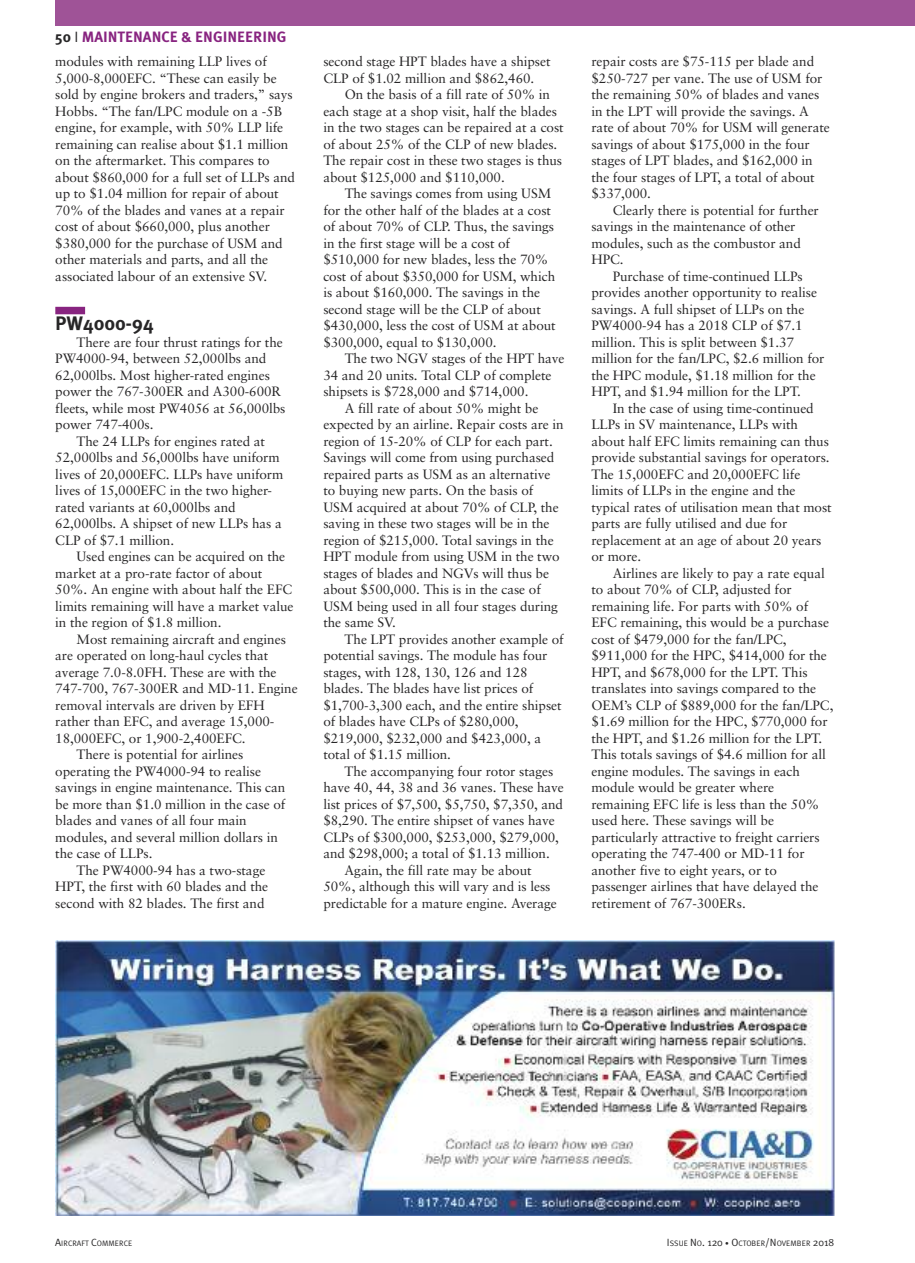
<style>
.page{position:relative;width:915px;height:1263px;background:#fff}
.page>*{position:absolute;margin:0;border:0;box-sizing:border-box;transform-origin:0 0}
.t1{font:700 19.5px "Meta Plus";letter-spacing:-.005em;color:#272627}
.t2{font:700 15px "Meta Plus";color:#882480}
.t3{font:13.5px/16.5px "Sabon";letter-spacing:-.005em;color:#272627}
.t4{font:7.8px "Meta Plus Normal";letter-spacing:.005em;color:#272627}
.s1{color:#272627}
.s2{font-family:"Meta Plus Normal";font-weight:400;color:#272627}
.s3{font-size:10.5px}
.s4{font-size:7.5px}
</style>
<div class="page">
<div style="left:55px;top:307px;width:30px;height:7px;background:#882480"></div>
<div style="left:55px;top:0;width:859px;height:26px;background:#9f5397"></div>
<img style="left:56px;top:941px;width:778px;height:274px">
<p class="t2" style="left:55px;top:28px;width:233px"><span class="s1">50</span> <span class="s2">I</span> MAINTENANCE &amp; ENGINEERING</p>
<p class="t3" style="left:55px;top:54px;width:241px">modules with remaining LLP lives of 5,000-8,000EFC. “These can easily be sold by engine brokers and traders,” says Hobbs. “The fan/LPC module on a -5B engine, for example, with 50% LLP life remaining can realise about $1.1 million on the aftermarket. This compares to about $860,000 for a full set of LLPs and up to $1.04 million for repair of about 70% of the blades and vanes at a repair cost of about $660,000, plus another $380,000 for the purchase of USM and other materials and parts, and all the associated labour of an extensive SV.</p>
<h1 class="t1" style="left:55px;top:312px;width:100px">PW4000-94</h1>
<p class="t3" style="left:77px;top:335px;width:208px">There are four thrust ratings for the</p>
<p class="t3" style="left:55px;top:351px;width:212px">PW4000-94, between 52,000lbs and</p>
<p class="t3" style="left:55px;top:368px;width:216px">62,000lbs. Most higher-rated engines</p>
<p class="t3" style="left:55px;top:384px;width:227px">power the 767-300ER and A300-600R</p>
<p class="t3" style="left:55px;top:401px;width:231px">fleets, while most PW4056 at 56,000lbs</p>
<p class="t3" style="left:55px;top:417px;width:100px">power 747-400s.</p>
<p class="t3" style="left:77px;top:434px;width:190px">The 24 LLPs for engines rated at</p>
<p class="t3" style="left:55px;top:450px;width:226px">52,000lbs and 56,000lbs have uniform</p>
<p class="t3" style="left:55px;top:467px;width:229px">lives of 20,000EFC. LLPs have uniform</p>
<p class="t3" style="left:55px;top:483px;width:218px">lives of 15,000EFC in the two higher-</p>
<p class="t3" style="left:55px;top:500px;width:182px">rated variants at 60,000lbs and</p>
<p class="t3" style="left:55px;top:516px;width:228px">62,000lbs. A shipset of new LLPs has a</p>
<p class="t3" style="left:55px;top:533px;width:120px">CLP of $7.1 million.</p>
<p class="t3" style="left:77px;top:549px;width:210px">Used engines can be acquired on the</p>
<p class="t3" style="left:55px;top:566px;width:208px">market at a pro-rate factor of about</p>
<p class="t3" style="left:55px;top:582px;width:238px">50%. An engine with about half the EFC</p>
<p class="t3" style="left:55px;top:599px;width:239px">limits remaining will have a market value</p>
<p class="t3" style="left:55px;top:615px;width:168px">in the region of $1.8 million.</p>
<p class="t3" style="left:77px;top:632px;width:211px">Most remaining aircraft and engines</p>
<p class="t3" style="left:55px;top:648px;width:214px">are operated on long-haul cycles that</p>
<p class="t3" style="left:55px;top:665px;width:223px">average 7.0-8.0FH. These are with the</p>
<p class="t3" style="left:55px;top:681px;width:244px">747-700, 767-300ER and MD-11. Engine</p>
<p class="t3" style="left:55px;top:698px;width:211px">removal intervals are driven by EFH</p>
<p class="t3" style="left:55px;top:714px;width:220px">rather than EFC, and average 15,000-</p>
<p class="t3" style="left:55px;top:731px;width:192px">18,000EFC, or 1,900-2,400EFC.</p>
<p class="t3" style="left:77px;top:747px;width:168px">There is potential for airlines</p>
<p class="t3" style="left:55px;top:764px;width:207px">operating the PW4000-94 to realise</p>
<p class="t3" style="left:55px;top:780px;width:231px">savings in engine maintenance. This can</p>
<p class="t3" style="left:55px;top:797px;width:231px">be more than $1.0 million in the case of</p>
<p class="t3" style="left:55px;top:813px;width:193px">blades and vanes of all four main</p>
<p class="t3" style="left:55px;top:830px;width:224px">modules, and several million dollars in</p>
<p class="t3" style="left:55px;top:846px;width:99px">the case of LLPs.</p>
<p class="t3" style="left:77px;top:863px;width:190px">The PW4000-94 has a two-stage</p>
<p class="t3" style="left:55px;top:879px;width:214px">HPT, the first with 60 blades and the</p>
<p class="t3" style="left:55px;top:896px;width:211px">second with 82 blades. The first and</p>
<p class="t3" style="left:323px;top:54px;width:228px">second stage HPT blades have a shipset<br>CLP of $1.02 million and $862,460.</p>
<p class="t3" style="left:323px;top:87px;width:242px;text-indent:21px">On the basis of a fill rate of 50% in each stage at a shop visit, half the blades in the two stages can be repaired at a cost of about 25% of the CLP of new blades.<br>The repair cost in these two stages is thus about $125,000 and $110,000.</p>
<p class="t3" style="left:323px;top:186px;width:234px;text-indent:21px">The savings comes from using USM for the other half of the blades at a cost of about 70% of CLP. Thus, the savings in the first stage will be a cost of $510,000 for new blades, less the 70% cost of about $350,000 for USM, which is about $160,000. The savings in the second stage will be the CLP of about $430,000, less the cost of USM at about $300,000, equal to $130,000.</p>
<p class="t3" style="left:344px;top:351px;width:221px">The two NGV stages of the HPT have</p>
<p class="t3" style="left:323px;top:368px;width:229px">34 and 20 units. Total CLP of complete</p>
<p class="t3" style="left:323px;top:384px;width:206px">shipsets is $728,000 and $714,000.</p>
<p class="t3" style="left:344px;top:401px;width:195px">A fill rate of about 50% might be</p>
<p class="t3" style="left:323px;top:417px;width:242px">expected by an airline. Repair costs are in</p>
<p class="t3" style="left:323px;top:434px;width:231px">region of 15-20% of CLP for each part.</p>
<p class="t3" style="left:323px;top:450px;width:232px">Savings will come from using purchased</p>
<p class="t3" style="left:323px;top:467px;width:228px">repaired parts as USM as an alternative</p>
<p class="t3" style="left:323px;top:483px;width:211px">to buying new parts. On the basis of</p>
<p class="t3" style="left:323px;top:500px;width:237px">USM acquired at about 70% of CLP, the</p>
<p class="t3" style="left:323px;top:516px;width:228px">saving in these two stages will be in the</p>
<p class="t3" style="left:323px;top:533px;width:232px">region of $215,000. Total savings in the</p>
<p class="t3" style="left:323px;top:549px;width:238px">HPT module from using USM in the two</p>
<p class="t3" style="left:323px;top:566px;width:227px">stages of blades and NGVs will thus be</p>
<p class="t3" style="left:323px;top:582px;width:219px">about $500,000. This is in the case of</p>
<p class="t3" style="left:323px;top:599px;width:236px">USM being used in all four stages during</p>
<p class="t3" style="left:323px;top:615px;width:74px">the same SV.</p>
<p class="t3" style="left:344px;top:632px;width:220px">The LPT provides another example of</p>
<p class="t3" style="left:323px;top:648px;width:225px">potential savings. The module has four</p>
<p class="t3" style="left:323px;top:665px;width:206px">stages, with 128, 130, 126 and 128</p>
<p class="t3" style="left:323px;top:681px;width:211px">blades. The blades have list prices of</p>
<p class="t3" style="left:323px;top:698px;width:240px">$1,700-3,300 each, and the entire shipset</p>
<p class="t3" style="left:323px;top:714px;width:197px">of blades have CLPs of $280,000,</p>
<p class="t3" style="left:323px;top:731px;width:219px">$219,000, $232,000 and $423,000, a</p>
<p class="t3" style="left:323px;top:747px;width:129px">total of $1.15 million.</p>
<p class="t3" style="left:344px;top:764px;width:210px">The accompanying four rotor stages</p>
<p class="t3" style="left:323px;top:780px;width:242px">have 40, 44, 38 and 36 vanes. These have</p>
<p class="t3" style="left:323px;top:797px;width:241px">list prices of $7,500, $5,750, $7,350, and</p>
<p class="t3" style="left:323px;top:813px;width:233px">$8,290. The entire shipset of vanes have</p>
<p class="t3" style="left:323px;top:830px;width:237px">CLPs of $300,000, $253,000, $279,000,</p>
<p class="t3" style="left:323px;top:846px;width:228px">and $298,000; a total of $1.13 million.</p>
<p class="t3" style="left:344px;top:863px;width:188px">Again, the fill rate may be about</p>
<p class="t3" style="left:323px;top:879px;width:228px">50%, although this will vary and is less</p>
<p class="t3" style="left:323px;top:896px;width:235px">predictable for a mature engine. Average</p>
<p class="t3" style="left:591px;top:54px;width:240px">repair costs are $75-115 per blade and $250-727 per vane. The use of USM for the remaining 50% of blades and vanes in the LPT will provide the savings. A rate of about 70% for USM will generate savings of about $175,000 in the four stages of LPT blades, and $162,000 in the four stages of LPT, a total of about $337,000.</p>
<p class="t3" style="left:591px;top:203px;width:229px;text-indent:21px">Clearly there is potential for further savings in the maintenance of other modules, such as the combustor and<br>HPC.</p>
<p class="t3" style="left:591px;top:269px;width:234px;text-indent:21px">Purchase of time-continued LLPs provides another opportunity to realise savings. A full shipset of LLPs on the PW4000-94 has a 2018 CLP of $7.1 million. This is split between $1.37 million for the fan/LPC, $2.6 million for the HPC module, $1.18 million for the HPT, and $1.94 million for the LPT.</p>
<p class="t3" style="left:591px;top:401px;width:242px;text-indent:21px">In the case of using time-continued LLPs in SV maintenance, LLPs with about half EFC limits remaining can thus provide substantial savings for operators.<br>The 15,000EFC and 20,000EFC life limits of LLPs in the engine and the typical rates of utilisation mean that most parts are fully utilised and due for replacement at an age of about 20 years or more.</p>
<p class="t3" style="left:591px;top:566px;width:243px;text-indent:21px">Airlines are likely to pay a rate equal to about 70% of CLP, adjusted for remaining life. For parts with 50% of EFC remaining, this would be a purchase cost of $479,000 for the fan/LPC, $911,000 for the HPC, $414,000 for the HPT, and $678,000 for the LPT. This translates into savings compared to the OEM’s CLP of $889,000 for the fan/LPC, $1.69 million for the HPC, $770,000 for the HPT, and $1.26 million for the LPT.<br>This totals savings of $4.6 million for all engine modules. The savings in each module would be greater where remaining EFC life is less than the 50% used here. These savings will be particularly attractive to freight carriers operating the 747-400 or MD-11 for another five to eight years, or to passenger airlines that have delayed the retirement of 767-300ERs.</p>
<p class="t4" style="left:55px;top:1238px;width:78px"><span class="s3">A</span>IRCRAFT <span class="s3">C</span>OMMERCE</p>
<p class="t4" style="left:666px;top:1238px;width:169px"><span class="s3">I</span>SSUE <span class="s3">N</span>O<span class="s3">. 120</span> <span class="s4">•</span> <span class="s3">O</span>CTOBER<span class="s3">/N</span>OVEMBER <span class="s3">2018</span></p>
</div>
